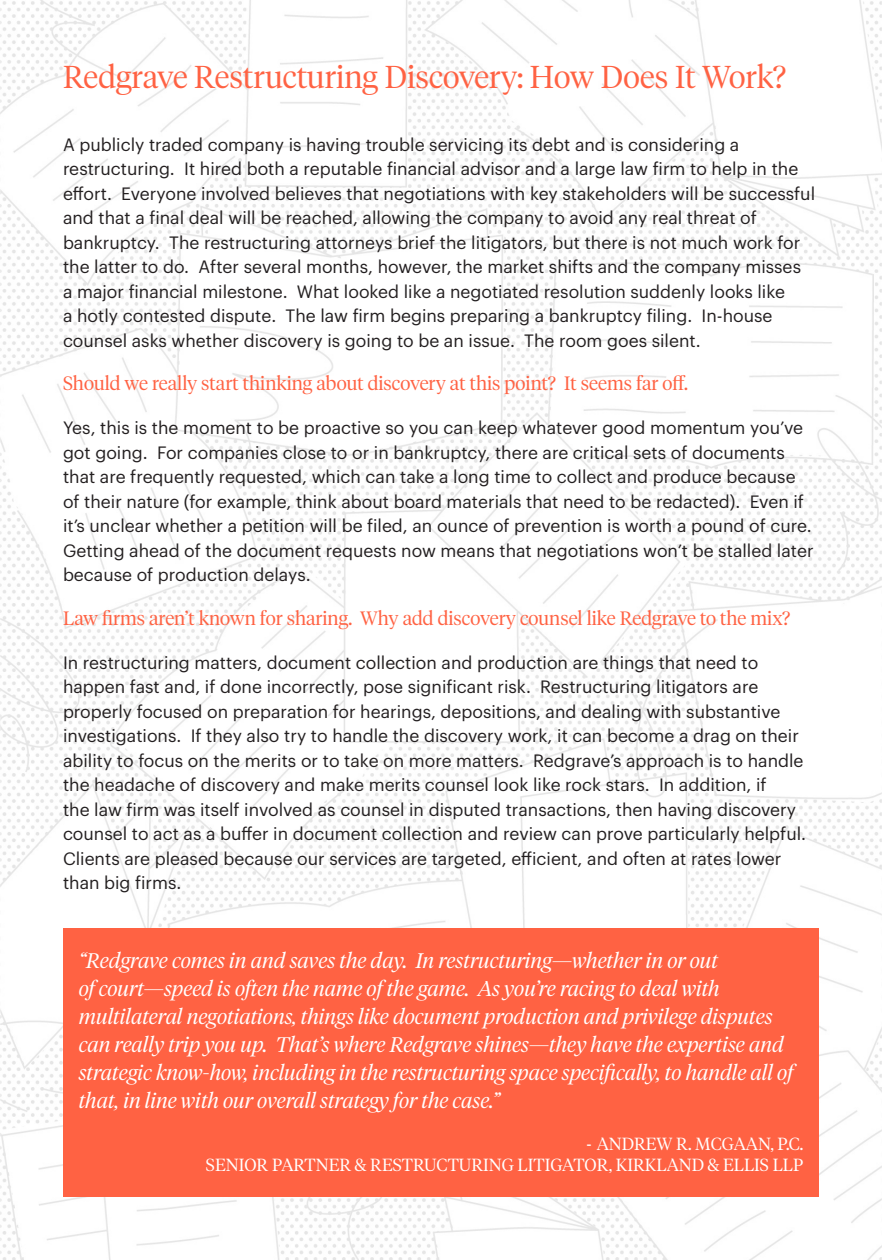
<style>
.page{position:relative;width:882px;height:1260px;background:#fff}
.page>*{position:absolute;margin:0;border:0;box-sizing:border-box;transform-origin:0 0}
.t1{font:300 31.5px "Tiempos Headline";color:#ff6243}
.t2{font:italic 300 21px/28px "Tiempos Headline";color:#fff}
.t3{font:300 19.25px "Tiempos Headline";color:#ff6243}
.t4{font:17.5px/24.5px "Graphik";color:#231f20}
.t5{font:300 17.5px "Tiempos Headline";color:#fff}
.s1{font-family:"Graphik";font-weight:400}
</style>
<div class="page">
<img style="left:0;top:0;width:882px;height:1260px">
<div style="left:63px;top:928px;width:756px;height:269px;background:#ff6243"></div>
<p class="t1" style="left:63px;top:55px;width:725px">Redgrave Restructuring Discovery: How Does It Work?</p>
<p class="t4" style="left:63px;top:131px;width:754px">A publicly traded company is having trouble servicing its debt and is considering a restructuring. It hired both a reputable financial advisor and a large law firm to help in the effort. Everyone involved believes that negotiations with key stakeholders will be successful and that a final deal will be reached, allowing the company to avoid any real threat of bankruptcy. The restructuring attorneys brief the litigators, but there is not much work for the latter to do. After several months, however, the market shifts and the company misses<br>a major financial milestone. What looked like a negotiated resolution suddenly looks like<br>a hotly contested dispute. The law firm begins preparing a bankruptcy filing. In-house counsel asks whether discovery is going to be an issue. The room goes silent.</p>
<p class="t3" style="left:63px;top:371px;width:626px">Should we really start thinking about discovery at this point? It seems far off.</p>
<p class="t4" style="left:63px;top:414px;width:752px">Yes, this is the moment to be proactive so you can keep whatever good momentum you’ve got going. For companies close to or in bankruptcy, there are critical sets of documents that are frequently requested, which can take a long time to collect and produce because of their nature (for example, think about board materials that need to be redacted). Even if it’s unclear whether a petition will be filed, an ounce of prevention is worth a pound of cure.<br>Getting ahead of the document requests now means that negotiations won’t be stalled later because of production delays.</p>
<p class="t3" style="left:63px;top:605px;width:729px">Law firms aren’t known for sharing. Why add discovery counsel like Redgrave to the mix?</p>
<p class="t4" style="left:63px;top:649px;width:745px">In restructuring matters, document collection and production are things that need to happen fast and, if done incorrectly, pose significant risk. Restructuring litigators are properly focused on preparation for hearings, depositions, and dealing with substantive investigations. If they also try to handle the discovery work, it can become a drag on their ability to focus on the merits or to take on more matters. Redgrave’s approach is to handle the headache of discovery and make merits counsel look like rock stars. In addition, if<br>the law firm was itself involved as counsel in disputed transactions, then having discovery counsel to act as a buffer in document collection and review can prove particularly helpful.<br>Clients are pleased because our services are targeted, efficient, and often at rates lower than big firms.</p>
<p class="t2" style="left:79px;top:945px;width:716px">“Redgrave comes in and saves the day. In restructuring—whether in or out<br>of court—speed is often the name of the game. As you’re racing to deal with multilateral negotiations, things like document production and privilege disputes can really trip you up. That’s where Redgrave shines—they have the expertise and strategic know-how, including in the restructuring space specifically, to handle all of that, in line with our overall strategy for the case.”</p>
<p class="t5" style="left:586px;top:1132px;width:219px"><span class="s1">-</span> ANDREW R. MCGAAN, P.C.</p>
<p class="t5" style="left:206px;top:1153px;width:599px">SENIOR PARTNER &amp; RESTRUCTURING LITIGATOR, KIRKLAND &amp; ELLIS LLP</p>
</div>
